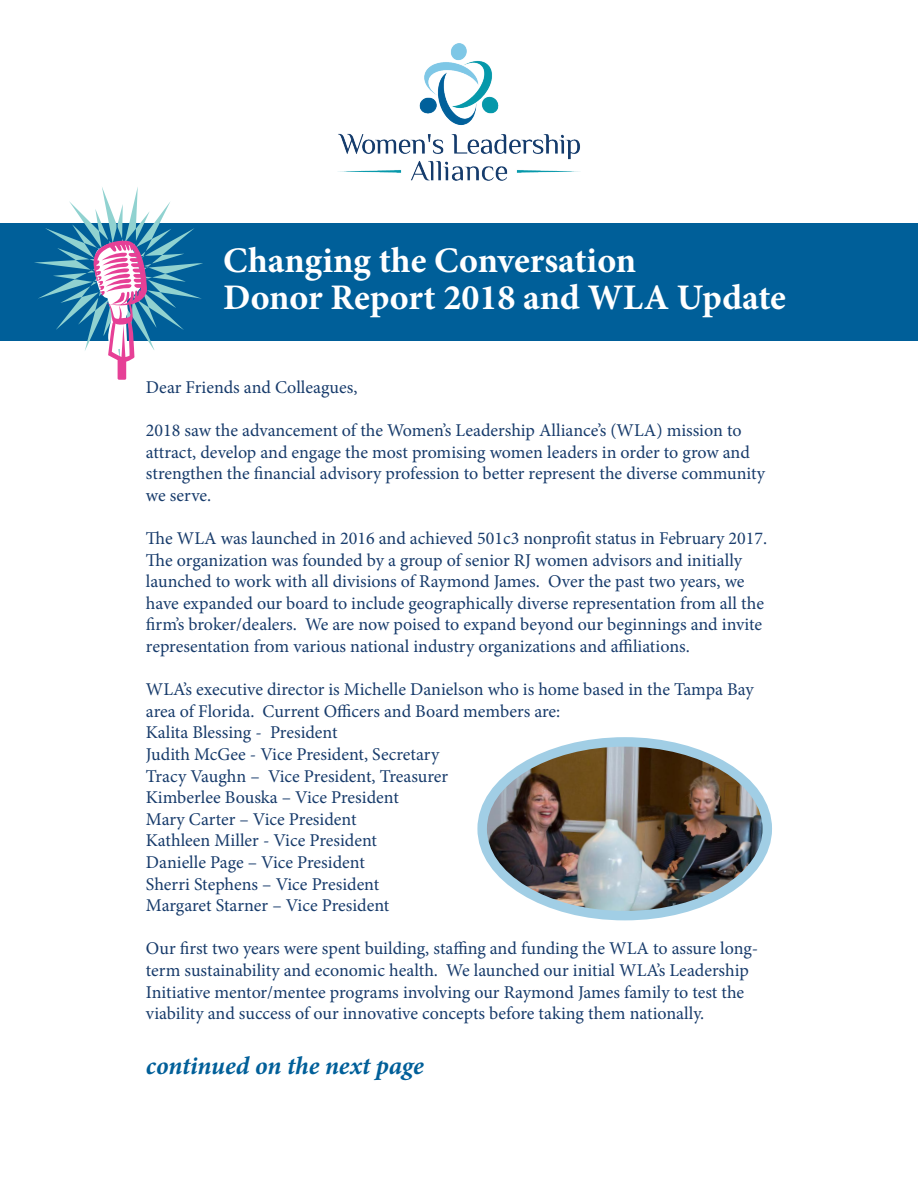
<style>
.page{position:relative;width:918px;height:1188px;background:#fff}
.page>*{position:absolute;margin:0;border:0;box-sizing:border-box;transform-origin:0 0}
.t1{font:700 36px/37.5px "Minion Pro";color:#fff}
.t2{font:italic 700 25.5px "Minion Pro";letter-spacing:-.005em;color:#005f99}
.t3{font:18px/21.6px "Minion Pro";color:#173b6b}
</style>
<div class="page">
<div style="left:0;top:223px;width:918px;height:118px;background:#005f99"></div>
<img style="left:338px;top:43px;width:242px;height:138px">
<svg style="left:34px;top:187px;width:169px;height:193px"></svg>
<img style="left:482px;top:742px;width:285px;height:174px">
<div style="left:477px;top:737px;width:295px;height:183px;border:9px solid #a1cee5;border-radius:50%"></div>
<h1 class="t1" style="left:223px;top:241px;width:564px">Changing the Conversation<br>Donor Report 2018 and WLA Update</h1>
<p class="t3" style="left:146px;top:376px;width:213px">Dear Friends and Colleagues,</p>
<p class="t3" style="left:146px;top:420px;width:621px">2018 saw the advancement of the Women’s Leadership Alliance’s (WLA) mission to attract, develop and engage the most promising women leaders in order to grow and strengthen the financial advisory profession to better represent the diverse community we serve.</p>
<p class="t3" style="left:146px;top:528px;width:623px">The WLA was launched in 2016 and achieved 501c3 nonprofit status in February 2017.<br>The organization was founded by a group of senior RJ women advisors and initially launched to work with all divisions of Raymond James. Over the past two years, we have expanded our board to include geographically diverse representation from all the firm’s broker/dealers. We are now poised to expand beyond our beginnings and invite representation from various national industry organizations and affiliations.</p>
<p class="t3" style="left:146px;top:679px;width:609px">WLA’s executive director is Michelle Danielson who is home based in the Tampa Bay area of Florida. Current Officers and Board members are:<br>Kalita Blessing - President<br>Judith McGee - Vice President, Secretary<br>Tracy Vaughn – Vice President, Treasurer<br>Kimberlee Bouska – Vice President<br>Mary Carter – Vice President<br>Kathleen Miller - Vice President<br>Danielle Page – Vice President<br>Sherri Stephens – Vice President<br>Margaret Starner – Vice President</p>
<p class="t3" style="left:146px;top:938px;width:614px">Our first two years were spent building, staffing and funding the WLA to assure long&shy;term sustainability and economic health. We launched our initial WLA’s Leadership Initiative mentor/mentee programs involving our Raymond James family to test the viability and success of our innovative concepts before taking them nationally.</p>
<h2 class="t2" style="left:146px;top:1048px;width:279px">continued on the next page</h2>
</div>
